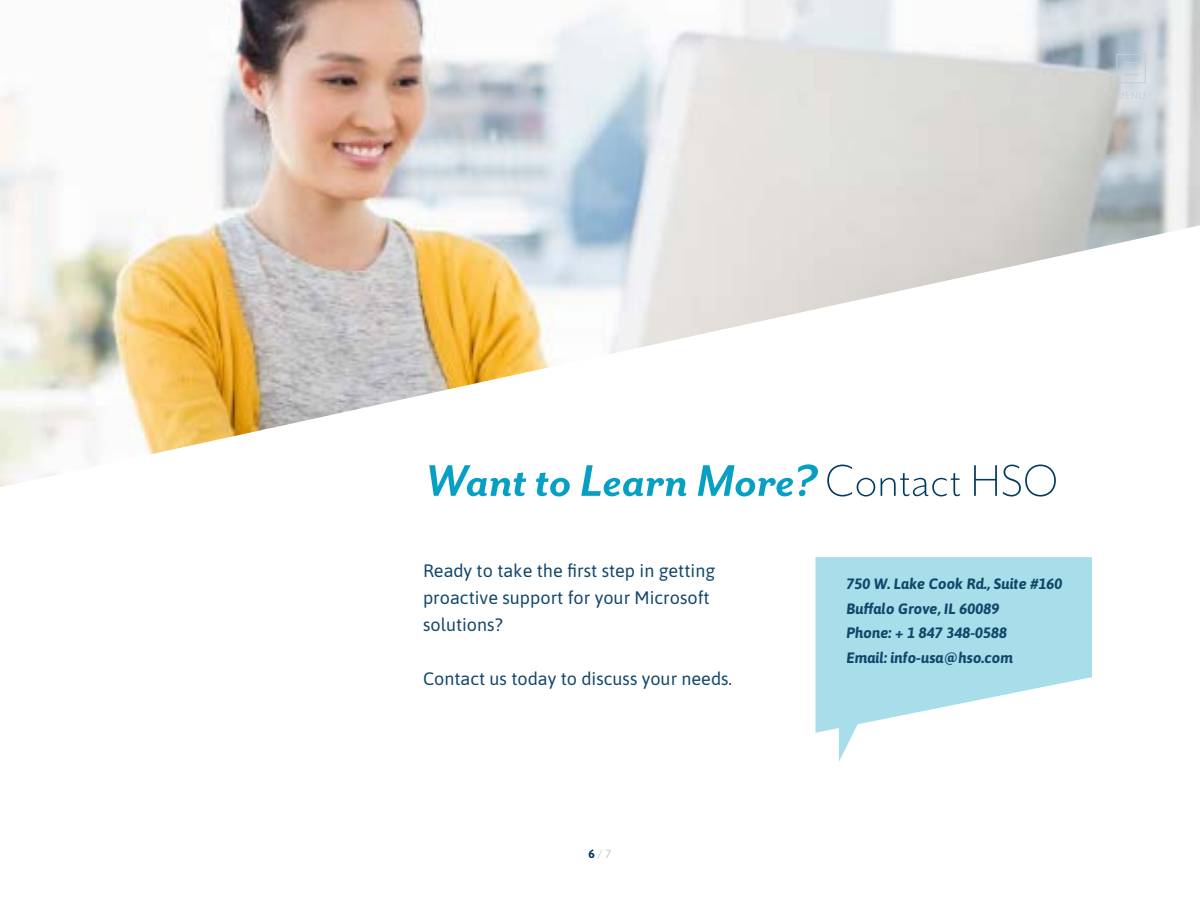
<style>
.page{position:relative;width:1200px;height:900px;background:#fff}
.page>*{position:absolute;margin:0;border:0;box-sizing:border-box;transform-origin:0 0}
.t1{font:italic 700 51px "Mr Eaves San OT";color:#079fc3}
.t2{font:18px/27px "Asap";color:#12476a}
.t3{font:italic 700 15px/24.8px "Asap";color:#12476a}
.t4{font:12px "Asap";color:#bfced7}
.t5{font:11.85px "Mr Eaves San OT";color:#bfced7}
.s1{font-weight:300;font-style:normal;color:#00395f}
.s2{font-weight:700;color:#00395f}
</style>
<div class="page">
<img style="left:0;top:0;width:1200px;height:487px">
<svg style="left:815px;top:557px;width:277px;height:176px;fill:#a8ddea"></svg>
<svg style="left:839px;top:688px;width:26px;height:74px"></svg>
<div style="left:1117px;top:54px;width:29px;height:29px;border:1px solid #bfced7"></div>
<svg style="left:1124px;top:62px;width:14px;height:13px"></svg>
<p class="t5" style="left:1116px;top:89px;width:31px">MENU</p>
<h1 class="t1" style="left:425px;top:453px;width:634px">Want to Learn More? <span class="s1">Contact HSO</span></h1>
<p class="t2" style="left:423px;top:556px;width:294px">Ready to take the first step in getting proactive support for your Microsoft solutions?</p>
<p class="t2" style="left:423px;top:664px;width:311px">Contact us today to discuss your needs.</p>
<p class="t4" style="left:588px;top:846px;width:25px"><span class="s2">6</span> / 7</p>
<p class="t3" style="left:846px;top:570px;width:218px">750 W. Lake Cook Rd., Suite #160<br>Buffalo Grove, IL 60089<br>Phone: + 1 847 348-0588<br>Email: info-usa@hso.com</p>
</div>
